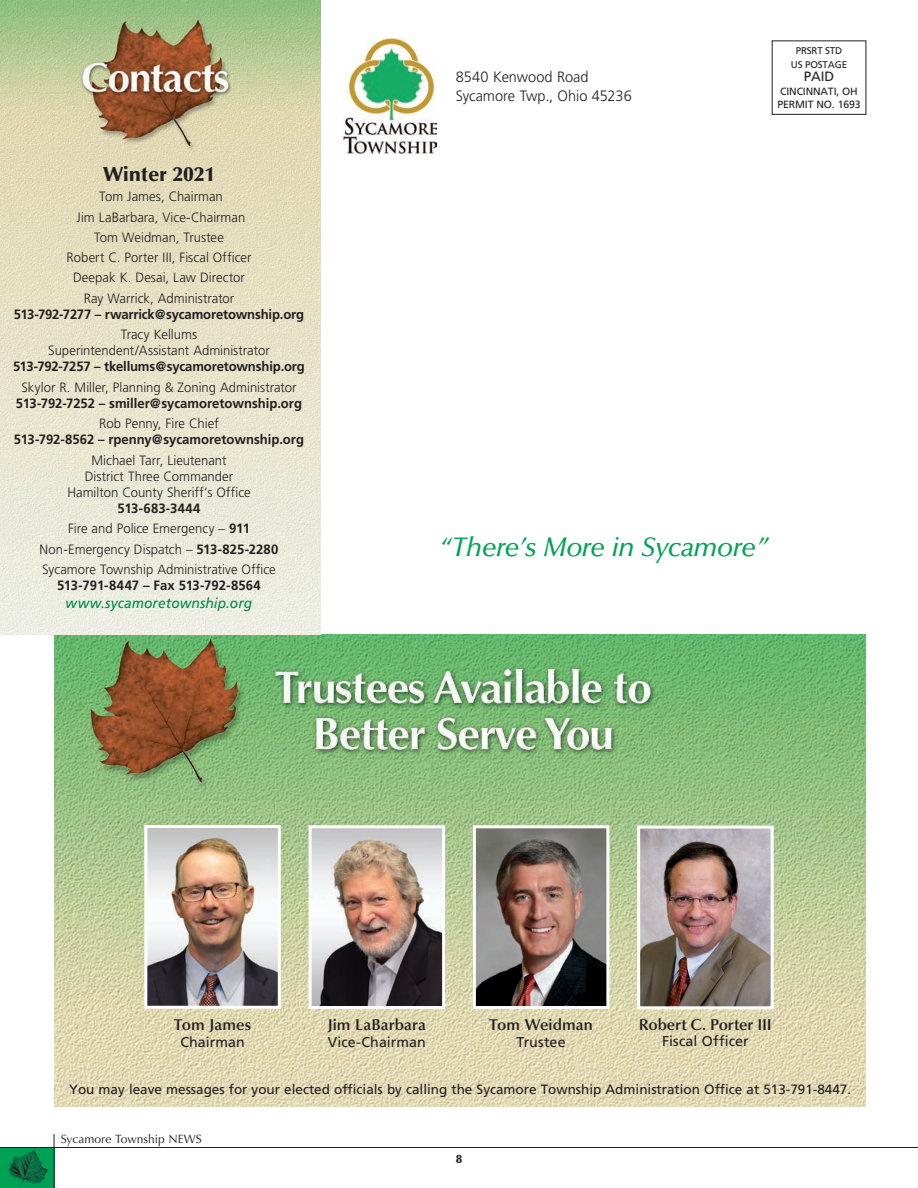
<style>
.page{position:relative;width:918px;height:1188px;background:#fff}
.page>*{position:absolute;margin:0;border:0;box-sizing:border-box;transform-origin:0 0}
.t1{font:italic 500 27px "Optima";letter-spacing:-.025em;color:#00a255}
.t2{font:900 20.25px "Optima";color:#231f20}
.t3{font:600 15.75px "Optima";letter-spacing:.005em;color:#231f20}
.t4{font:300 15px/19.5px "Frutiger";color:#231f20}
.t5{font:14.25px "Frutiger";letter-spacing:.005em;color:#231f20}
.t6{font:italic 14.25px "Frutiger";letter-spacing:.005em;color:#008751}
.t7{font:300 13.5px/20.2px "Frutiger";color:#231f20;text-align:center}
.t8{font:700 13.5px "Frutiger";letter-spacing:-.01em;color:#231f20}
.t9{font:13.5px "Frutiger";color:#231f20}
.t10{font:12px "Optima";color:#231f20}
.t11{font:900 12px "Optima";color:#231f20}
.t12{font:10.5px/13.5px "Frutiger";letter-spacing:-.015em;color:#231f20}
.t13{font:9.75px/13.5px "Frutiger";letter-spacing:-.015em;color:#231f20;text-align:center}
.s1{font-weight:700}
</style>
<div class="page">
<img style="left:54px;top:634px;width:812px;height:473px">
<img style="left:0;top:0;width:320px;height:634px">
<img style="left:0;top:1148px;width:54px;height:40px">
<hr style="left:54px;top:1134px;width:1px;height:54px;background:#231f20">
<hr style="left:0;top:1147px;width:918px;height:1px;background:#231f20">
<img style="left:343px;top:37px;width:94px;height:117px">
<img style="left:641px;top:830px;width:129px;height:175px">
<div style="left:637px;top:826px;width:137px;height:183px;border:3px solid #fff"></div>
<img style="left:313px;top:829px;width:128px;height:176px">
<div style="left:309px;top:825px;width:136px;height:184px;border:3px solid #fff"></div>
<img style="left:148px;top:829px;width:129px;height:176px">
<div style="left:144px;top:825px;width:137px;height:184px;border:3px solid #fff"></div>
<img style="left:477px;top:829px;width:128px;height:176px">
<div style="left:473px;top:825px;width:136px;height:184px;border:3px solid #fff"></div>
<h2 class="t2" style="left:103px;top:162px;width:113px">Winter 2021</h2>
<p class="t7" style="left:67px;top:187px;width:186px">Tom James, Chairman<br>Jim LaBarbara, Vice-Chairman<br>Tom Weidman, Trustee<br>Robert C. Porter III, Fiscal Officer<br>Deepak K. Desai, Law Director<br>Ray Warrick, Administrator</p>
<p class="t8" style="left:14px;top:306px;width:292px">513-792-7277 – rwarrick@sycamoretownship.org</p>
<p class="t7" style="left:48px;top:326px;width:223px;line-height:16.2px">Tracy Kellums<br>Superintendent/Assistant Administrator</p>
<p class="t8" style="left:13px;top:359px;width:293px">513-792-7257 – tkellums@sycamoretownship.org</p>
<p class="t7" style="left:21px;top:377px;width:277px">Skylor R. Miller, Planning &amp; Zoning Administrator</p>
<p class="t8" style="left:16px;top:395px;width:288px">513-792-7252 – smiller@sycamoretownship.org</p>
<p class="t7" style="left:99px;top:414px;width:121px">Rob Penny, Fire Chief</p>
<p class="t8" style="left:14px;top:432px;width:292px">513-792-8562 – rpenny@sycamoretownship.org</p>
<p class="t7" style="left:67px;top:452px;width:185px;line-height:16.2px">Michael Tarr, Lieutenant<br>District Three Commander<br>Hamilton County Sheriff’s Office</p>
<p class="t7" style="left:40px;top:499px;width:240px"><span class="s1">513-683-3444<br></span>Fire and Police Emergency – <span class="s1">911<br></span>Non-Emergency Dispatch – <span class="s1">513-825-2280<br></span>Sycamore Township Administrative Office</p>
<p class="t8" style="left:57px;top:577px;width:205px">513-791-8447 – Fax 513-792-8564</p>
<p class="t6" style="left:66px;top:595px;width:188px">www.sycamoretownship.org</p>
<p class="t4" style="left:456px;top:67px;width:177px">8540 Kenwood Road<br>Sycamore Twp., Ohio 45236</p>
<p class="t13" style="left:791px;top:44px;width:58px">PRSRT STD<br>US POSTAGE</p>
<p class="t9" style="left:804px;top:69px;width:32px">PAID</p>
<p class="t12" style="left:778px;top:84px;width:85px">CINCINNATI, OH<br>PERMIT NO. 1693</p>
<h1 class="t1" style="left:439px;top:532px;width:332px">“There’s More in Sycamore”</h1>
<p class="t3" style="left:174px;top:1015px;width:79px">Tom James</p>
<p class="t5" style="left:180px;top:1034px;width:66px">Chairman</p>
<p class="t3" style="left:328px;top:1015px;width:100px">Jim LaBarbara</p>
<p class="t5" style="left:328px;top:1034px;width:100px">Vice-Chairman</p>
<p class="t3" style="left:489px;top:1015px;width:105px">Tom Weidman</p>
<p class="t5" style="left:517px;top:1034px;width:51px">Trustee</p>
<p class="t3" style="left:639px;top:1015px;width:134px">Robert C. Porter III</p>
<p class="t5" style="left:662px;top:1033px;width:88px">Fiscal Officer</p>
<p class="t9" style="left:69px;top:1082px;width:784px">You may leave messages for your elected officials by calling the Sycamore Township Administration Office at 513-791-8447.</p>
<p class="t10" style="left:61px;top:1132px;width:143px">Sycamore Township NEWS</p>
<p class="t11" style="left:456px;top:1152px;width:7px">8</p>
</div>
